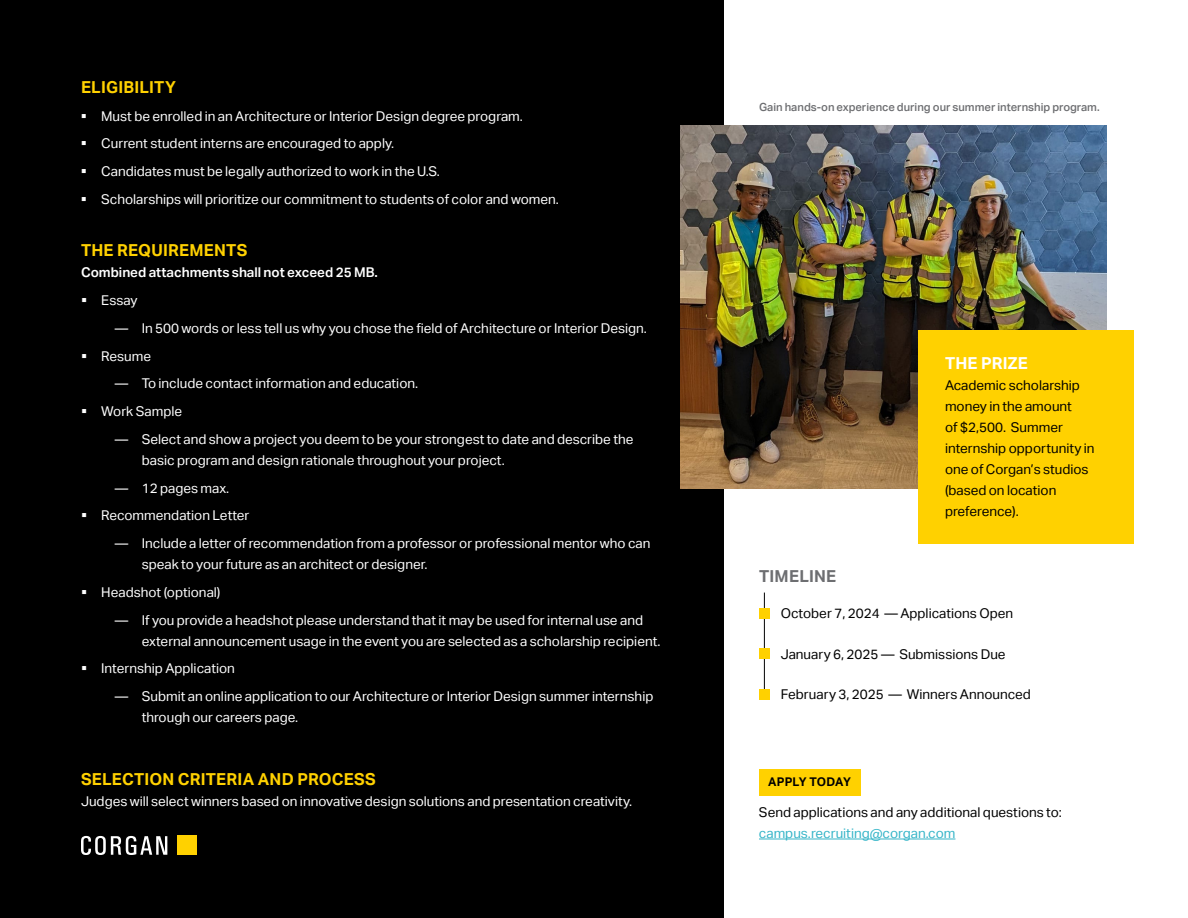
<style>
.page{position:relative;width:1188px;height:918px;background:#fff}
.page>*{position:absolute;margin:0;border:0;box-sizing:border-box;transform-origin:0 0}
.t1{font:700 16.5px "Aktiv Grotesk";letter-spacing:.015em;color:#ffd100}
.t2{font:700 16.5px "Aktiv Grotesk";letter-spacing:.015em;color:#fff}
.t3{font:700 16.5px "Aktiv Grotesk";letter-spacing:.015em;color:#6d6e71}
.t4{font:13.5px/27.8px "Aktiv Grotesk";color:#fff}
.t5{font:13.5px/21px "Aktiv Grotesk";color:#000}
.t6{font:600 13.5px "Aktiv Grotesk";color:#fff}
.t7{font:13.5px "Aktiv Grotesk";color:#36b5c8}
.t8{font:700 12px "Aktiv Grotesk";letter-spacing:.015em;color:#000}
.t9{font:500 11.25px "Aktiv Grotesk";color:#6d6e71}
</style>
<div class="page">
<div style="left:0;top:0;width:724px;height:918px;background:#000"></div>
<img style="left:680px;top:125px;width:427px;height:363px">
<div style="left:918px;top:330px;width:215px;height:214px;background:#ffd100"></div>
<hr style="left:759px;top:839px;width:196px;height:1px;background:#36b5c8">
<div style="left:759px;top:769px;width:101px;height:27px;background:#ffd100"></div>
<hr style="left:764px;top:593px;width:1px;height:99px;background:#000">
<div style="left:759px;top:608px;width:11px;height:11px;background:#ffd100"></div>
<div style="left:759px;top:648px;width:11px;height:11px;background:#ffd100"></div>
<div style="left:759px;top:689px;width:11px;height:11px;background:#ffd100"></div>
<div style="left:178px;top:836px;width:19px;height:19px;background:#ffd100"></div>
<svg style="left:81px;top:836px;width:86px;height:19px"></svg>
<p class="t1" style="left:81px;top:77px;width:96px">ELIGIBILITY</p>
<p class="t4" style="left:101px;top:102px;width:459px">Must be enrolled in an Architecture or Interior Design degree program.<br>Current student interns are encouraged to apply.<br>Candidates must be legally authorized to work in the U.S.<br>Scholarships will prioritize our commitment to students of color and women.</p>
<p class="t1" style="left:81px;top:241px;width:168px">THE REQUIREMENTS</p>
<p class="t6" style="left:81px;top:265px;width:298px">Combined attachments shall not exceed 25 MB.</p>
<p class="t4" style="left:101px;top:287px;width:38px">Essay</p>
<p class="t4" style="left:101px;top:314px;width:547px;text-indent:14px">— In 500 words or less tell us why you chose the field of Architecture or Interior Design.<br>Resume</p>
<p class="t4" style="left:101px;top:370px;width:318px;text-indent:14px">— To include contact information and education.<br>Work Sample</p>
<p class="t4" style="left:142px;top:429px;width:493px;line-height:21px;text-indent:-27px">— Select and show a project you deem to be your strongest to date and describe the basic program and design rationale throughout your project.</p>
<p class="t4" style="left:101px;top:474px;width:150px;text-align:center">— 12 pages max.<br>Recommendation Letter</p>
<p class="t4" style="left:142px;top:533px;width:510px;line-height:21px;text-indent:-27px">— Include a letter of recommendation from a professor or professional mentor who can speak to your future as an architect or designer.</p>
<p class="t4" style="left:101px;top:578px;width:121px">Headshot (optional)</p>
<p class="t4" style="left:142px;top:609px;width:520px;line-height:21px;text-indent:-27px">— If you provide a headshot please understand that it may be used for internal use and external announcement usage in the event you are selected as a scholarship recipient.</p>
<p class="t4" style="left:101px;top:655px;width:135px">Internship Application</p>
<p class="t4" style="left:142px;top:686px;width:513px;line-height:21px;text-indent:-27px">— Submit an online application to our Architecture or Interior Design summer internship through our careers page.</p>
<p class="t1" style="left:81px;top:770px;width:296px">SELECTION CRITERIA AND PROCESS</p>
<p class="t4" style="left:81px;top:787px;width:553px">Judges will select winners based on innovative design solutions and presentation creativity.</p>
<p class="t9" style="left:759px;top:100px;width:342px">Gain hands-on experience during our summer internship program.</p>
<p class="t2" style="left:945px;top:354px;width:84px">THE PRIZE</p>
<p class="t5" style="left:945px;top:375px;width:151px">Academic scholarship money in the amount<br>of $2,500. Summer internship opportunity in one of Corgan’s studios (based on location preference).</p>
<p class="t3" style="left:759px;top:566px;width:79px">TIMELINE</p>
<p class="t5" style="left:781px;top:603px;width:234px">October 7, 2024 — Applications Open</p>
<p class="t5" style="left:781px;top:643px;width:226px">January 6, 2025 — Submissions Due</p>
<p class="t5" style="left:781px;top:684px;width:252px">February 3, 2025 — Winners Announced</p>
<p class="t8" style="left:768px;top:775px;width:84px">APPLY TODAY</p>
<p class="t5" style="left:759px;top:801px;width:304px">Send applications and any additional questions to:</p>
<p class="t7" style="left:759px;top:825px;width:198px">campus.recruiting@corgan.com</p>
</div>
